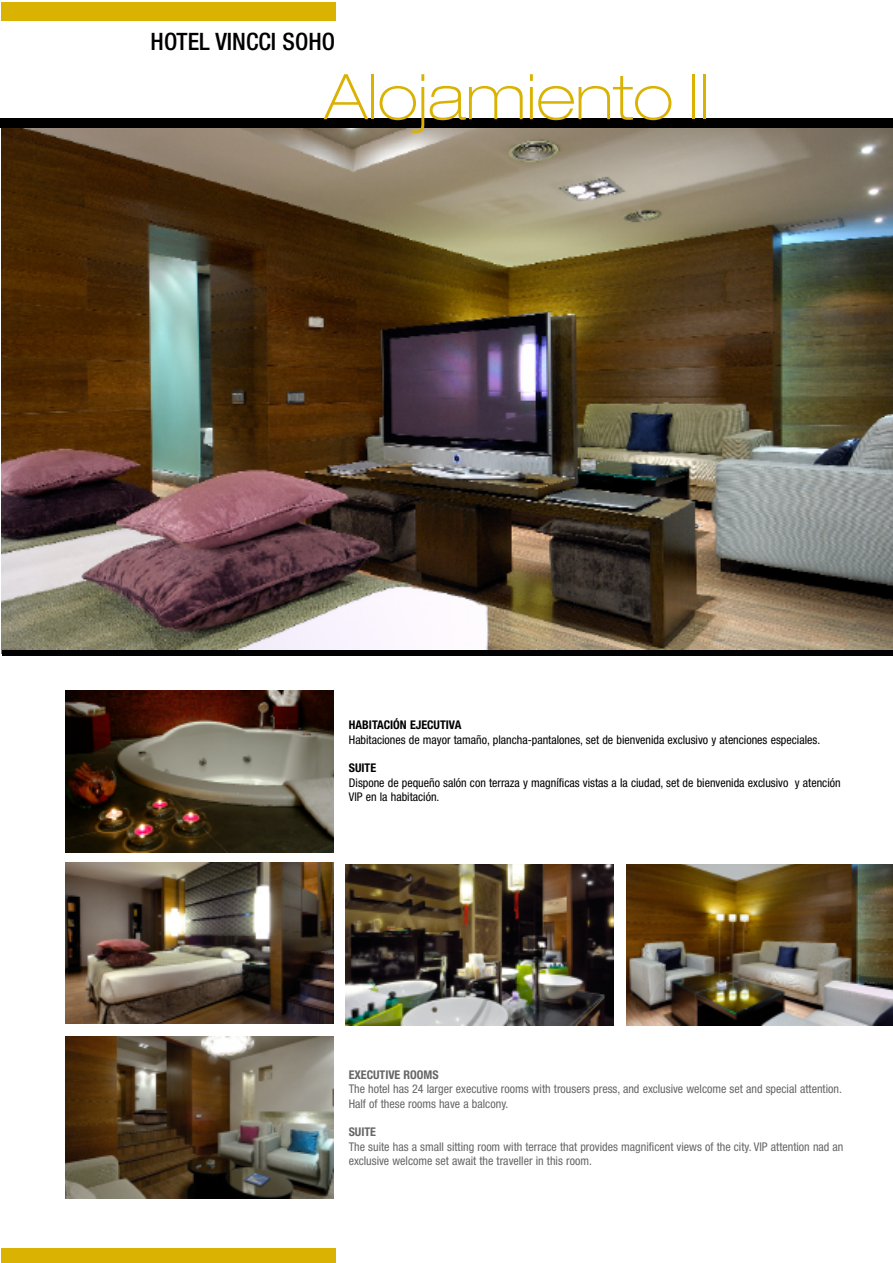
<style>
.page{position:relative;width:893px;height:1263px;background:#fff}
.page>*{position:absolute;margin:0;border:0;box-sizing:border-box;transform-origin:0 0}
.t1{font:100 expanded 63px "Helvetica Neue";color:#d9b202}
.t2{font:500 condensed 24px "Helvetica Neue";color:#000}
.t3{font:condensed 12px/14.4px "Helvetica Neue";color:#666}
.t4{font:condensed 12px/14.4px "Helvetica Neue";color:#000}
.t5{font:700 condensed 12px "Helvetica Neue";color:#000}
.t6{font:700 condensed 12px "Helvetica Neue";color:#666}
</style>
<div class="page">
<img style="left:1px;top:128px;width:891px;height:525px">
<div style="left:1px;top:3px;width:335px;height:18px;background:#d9b202"></div>
<div style="left:1px;top:1248px;width:335px;height:15px;background:#d9b202"></div>
<div style="left:1px;top:118px;width:891px;height:10px;background:#000"></div>
<div style="left:2px;top:651px;width:890px;height:5px;background:#000"></div>
<img style="left:65px;top:691px;width:269px;height:161px">
<img style="left:65px;top:862px;width:269px;height:162px">
<img style="left:346px;top:864px;width:268px;height:161px">
<img style="left:626px;top:864px;width:266px;height:161px">
<img style="left:65px;top:1037px;width:269px;height:161px">
<h2 class="t2" style="left:151px;top:33px;width:186px">HOTEL VINCCI SOHO</h2>
<h1 class="t1" style="left:324px;top:74px;width:387px">Alojamiento II</h1>
<p class="t5" style="left:349px;top:721px;width:114px">HABITACIÓN EJECUTIVA</p>
<p class="t4" style="left:349px;top:733px;width:473px">Habitaciones de mayor tamaño, plancha-pantalones, set de bienvenida exclusivo y atenciones especiales.</p>
<p class="t5" style="left:349px;top:764px;width:29px">SUITE</p>
<p class="t4" style="left:349px;top:776px;width:493px">Dispone de pequeño salón con terraza y magníficas vistas a la ciudad, set de bienvenida exclusivo y atención<br>VIP en la habitación.</p>
<p class="t6" style="left:349px;top:1070px;width:92px">EXECUTIVE ROOMS</p>
<p class="t3" style="left:349px;top:1083px;width:495px">The hotel has 24 larger executive rooms with trousers press, and exclusive welcome set and special attention.<br>Half of these rooms have a balcony.</p>
<p class="t6" style="left:349px;top:1128px;width:29px">SUITE</p>
<p class="t3" style="left:349px;top:1140px;width:496px">The suite has a small sitting room with terrace that provides magnificent views of the city. VIP attention nad an exclusive welcome set await the traveller in this room.</p>
</div>
